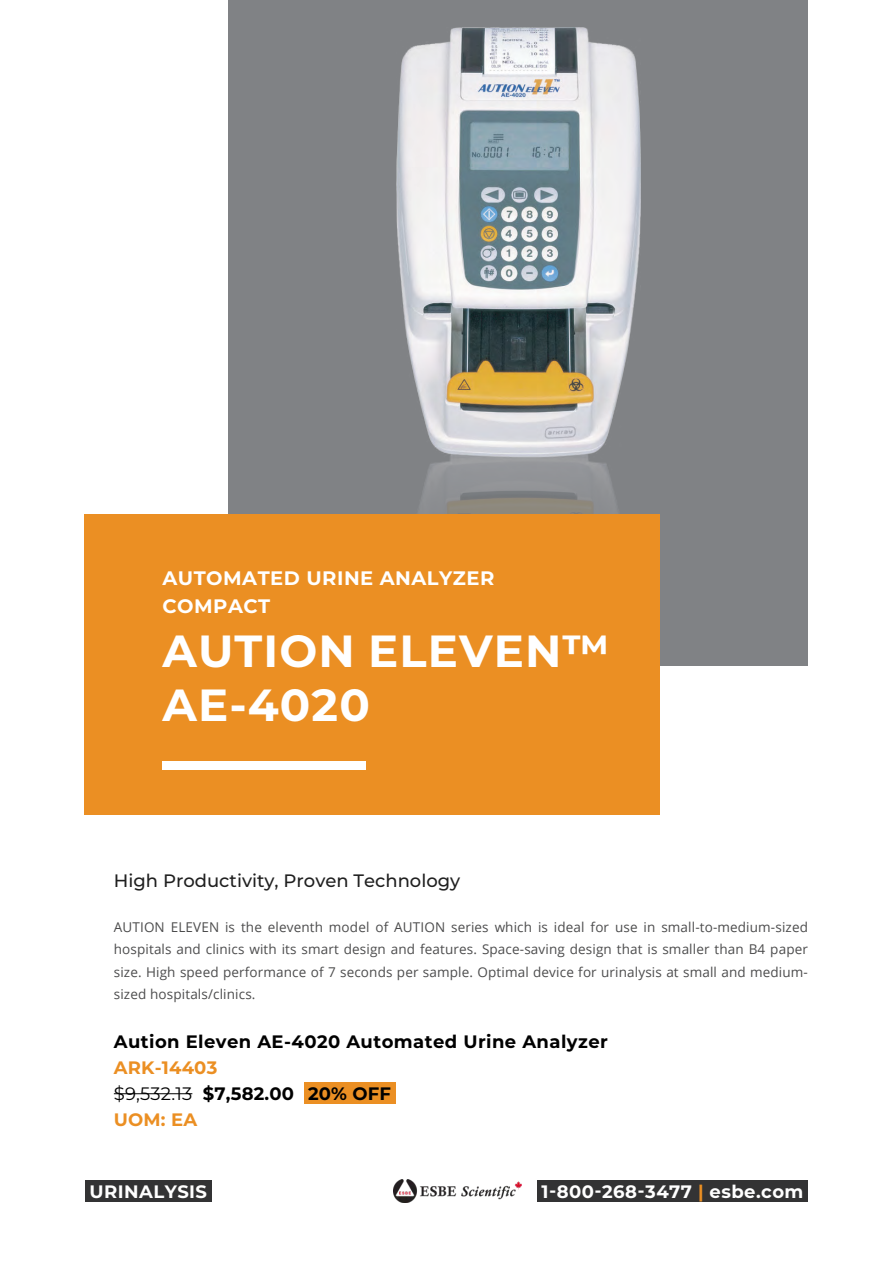
<style>
.page{position:relative;width:893px;height:1263px;background:#fff}
.page>*{position:absolute;margin:0;border:0;box-sizing:border-box;transform-origin:0 0}
.t1{font:700 45px/54px "Montserrat";letter-spacing:.025em;color:#fff}
.t2{font:700 19.5px/27.6px "Montserrat";letter-spacing:.025em;color:#fff}
.t3{font:700 18px "Montserrat";letter-spacing:.025em;color:#000}
.t4{font:500 18px "Montserrat";color:#000}
.t5{font:700 18px/25.8px "Montserrat";letter-spacing:.01em;color:#eb8f23}
.t6{font:700 18px "Montserrat";letter-spacing:.025em;color:#fff}
.t7{font:13.5px/22.5px "Open Sans";letter-spacing:.01em;color:#333334;text-align:justify}
.s1{font-weight:400;color:#000}
.s2{color:#000}
.s3{color:#eb8f23}
</style>
<div class="page">
<div style="left:228px;top:0;width:580px;height:666px;background:#808285"></div>
<img style="left:396px;top:28px;width:244px;height:486px">
<div style="left:85px;top:514px;width:575px;height:300px;background:#eb8f23"></div>
<div style="left:162px;top:762px;width:204px;height:8px;background:#fff"></div>
<img style="left:394px;top:1179px;width:128px;height:23px">
<hr style="left:114px;top:1093px;width:78px;height:1px;background:#000">
<div style="left:85px;top:1180px;width:127px;height:22px;background:#333334"></div>
<div style="left:537px;top:1180px;width:271px;height:22px;background:#333334"></div>
<div style="left:304px;top:1082px;width:91px;height:22px;background:#eb8f23"></div>
<h2 class="t2" style="left:162px;top:563px;width:333px">AUTOMATED URINE ANALYZER<br>COMPACT</h2>
<h1 class="t1" style="left:162px;top:622px;width:449px">AUTION ELEVEN™<br>AE-4020</h1>
<h3 class="t4" style="left:114px;top:868px;width:348px">High Productivity, Proven Technology</h3>
<p class="t7" style="left:114px;top:915px;width:696px">AUTION ELEVEN is the eleventh model of AUTION series which is ideal for use in small-to-medium-sized hospitals and clinics with its smart design and features. Space-saving design that is smaller than B4 paper size. High speed performance of 7 seconds per sample. Optimal device for urinalysis at small and medium&shy;sized hospitals/clinics.</p>
<h3 class="t3" style="left:114px;top:1029px;width:496px">Aution Eleven AE-4020 Automated Urine Analyzer</h3>
<h3 class="t5" style="left:114px;top:1054px;width:182px">ARK-14403 <span class="s1">$9,532.13</span> <span class="s2">$7,582.00<br></span>UOM: EA</h3>
<h3 class="t3" style="left:308px;top:1081px;width:84px">20% OFF</h3>
<h3 class="t6" style="left:90px;top:1178px;width:119px">URINALYSIS</h3>
<h3 class="t6" style="left:541px;top:1178px;width:263px">1-800-268-3477 <span class="s3">|</span> esbe.com</h3>
</div>
